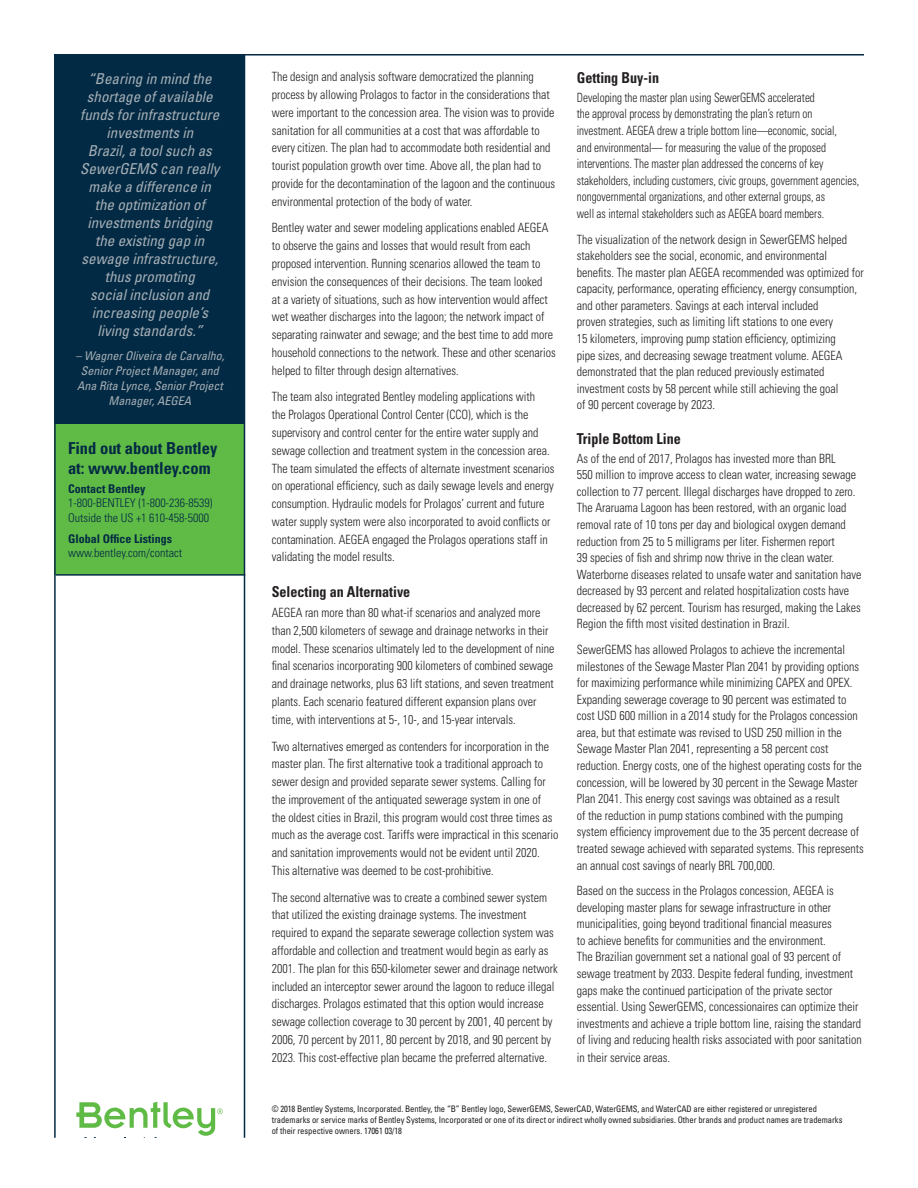
<style>
.page{position:relative;width:918px;height:1188px;background:#fff}
.page>*{position:absolute;margin:0;border:0;box-sizing:border-box;transform-origin:0 0}
.t1{font:700 condensed 16.5px/19.8px "Univers";color:#032a44}
.t2{font:italic condensed 15px/18px "Univers";color:#a6afb6;text-align:center}
.t3{font:700 condensed 15px "Univers";color:#231f20;scale:.94 1}
.t4{font:300 condensed 12.75px/17.7px "Univers";color:#231f20;scale:.94 1}
.t5{font:300 condensed 12.75px/16.6px "Univers";color:#231f20;scale:.88 1}
.t6{font:italic condensed 12px/15px "Univers";color:#a6afb6;text-align:center}
.t7{font:300 condensed 12px/14.4px "Univers";color:#032a44}
.t8{font:700 condensed 12px "Univers";color:#032a44}
.t9{font:condensed 9px/10.8px "Univers";letter-spacing:-.005em;color:#231f20;scale:.95 1}
</style>
<div class="page">
<svg style="left:76px;top:1102px;width:147px;height:36px"></svg>
<div style="left:55px;top:195px;width:190px;height:380px;background:#60bb46"></div>
<hr style="left:56px;top:574px;width:189px;height:2px;background:#032a44">
<div style="left:55px;top:54px;width:190px;height:369px;background:#032a44"></div>
<hr style="left:244px;top:54px;width:1px;height:1084px;background:#032a44">
<hr style="left:54px;top:54px;width:2px;height:1084px;background:#032a44">
<hr style="left:56px;top:54px;width:808px;height:2px;background:#032a44">
<p class="t2" style="left:80px;top:69px;width:141px">“Bearing in mind the shortage of available funds for infrastructure investments in<br>Brazil, a tool such as<br>SewerGEMS can really make a difference in the optimization of investments bridging the existing gap in sewage infrastructure, thus promoting<br>social inclusion and increasing people’s living standards.”</p>
<p class="t6" style="left:75px;top:348px;width:150px">– Wagner Oliveira de Carvalho,<br>Senior Project Manager, and<br>Ana Rita Lynce, Senior Project<br>Manager, AEGEA</p>
<p class="t1" style="left:68px;top:438px;width:151px">Find out about Bentley at: www.bentley.com</p>
<p class="t8" style="left:68px;top:481px;width:79px">Contact Bentley</p>
<p class="t7" style="left:68px;top:496px;width:146px">1-800-BENTLEY (1-800-236-8539)<br>Outside the US +1 610-458-5000</p>
<p class="t8" style="left:68px;top:531px;width:105px">Global Office Listings</p>
<p class="t7" style="left:68px;top:546px;width:116px">www.bentley.com/contact</p>
<p class="t4" style="left:272px;top:68px;width:303px">The design and analysis software democratized the planning process by allowing Prolagos to factor in the considerations that were important to the concession area. The vision was to provide sanitation for all communities at a cost that was affordable to every citizen. The plan had to accommodate both residential and tourist population growth over time. Above all, the plan had to provide for the decontamination of the lagoon and the continuous environmental protection of the body of water.</p>
<p class="t4" style="left:272px;top:219px;width:304px">Bentley water and sewer modeling applications enabled AEGEA to observe the gains and losses that would result from each proposed intervention. Running scenarios allowed the team to envision the consequences of their decisions. The team looked<br>at a variety of situations, such as how intervention would affect wet weather discharges into the lagoon; the network impact of separating rainwater and sewage; and the best time to add more household connections to the network. These and other scenarios helped to filter through design alternatives.</p>
<p class="t4" style="left:272px;top:388px;width:302px">The team also integrated Bentley modeling applications with<br>the Prolagos Operational Control Center (CCO), which is the supervisory and control center for the entire water supply and sewage collection and treatment system in the concession area.<br>The team simulated the effects of alternate investment scenarios on operational efficiency, such as daily sewage levels and energy consumption. Hydraulic models for Prolagos’ current and future water supply system were also incorporated to avoid conflicts or contamination. AEGEA engaged the Prolagos operations staff in validating the model results.</p>
<p class="t3" style="left:272px;top:583px;width:149px">Selecting an Alternative</p>
<p class="t4" style="left:272px;top:604px;width:302px">AEGEA ran more than 80 what-if scenarios and analyzed more than 2,500 kilometers of sewage and drainage networks in their model. These scenarios ultimately led to the development of nine final scenarios incorporating 900 kilometers of combined sewage and drainage networks, plus 63 lift stations, and seven treatment plants. Each scenario featured different expansion plans over time, with interventions at 5-, 10-, and 15-year intervals.</p>
<p class="t4" style="left:272px;top:737px;width:306px">Two alternatives emerged as contenders for incorporation in the master plan. The first alternative took a traditional approach to sewer design and provided separate sewer systems. Calling for the improvement of the antiquated sewerage system in one of the oldest cities in Brazil, this program would cost three times as much as the average cost. Tariffs were impractical in this scenario and sanitation improvements would not be evident until 2020.<br>This alternative was deemed to be cost-prohibitive.</p>
<p class="t4" style="left:272px;top:888px;width:306px">The second alternative was to create a combined sewer system that utilized the existing drainage systems. The investment required to expand the separate sewerage collection system was affordable and collection and treatment would begin as early as 2001. The plan for this 650-kilometer sewer and drainage network included an interceptor sewer around the lagoon to reduce illegal discharges. Prolagos estimated that this option would increase sewage collection coverage to 30 percent by 2001, 40 percent by 2006, 70 percent by 2011, 80 percent by 2018, and 90 percent by 2023. This cost-effective plan became the preferred alternative.</p>
<p class="t3" style="left:577px;top:69px;width:89px">Getting Buy-in</p>
<p class="t5" style="left:577px;top:89px;width:322px">Developing the master plan using SewerGEMS accelerated<br>the approval process by demonstrating the plan’s return on investment. AEGEA drew a triple bottom line—economic, social,<br>and environmental— for measuring the value of the proposed interventions. The master plan addressed the concerns of key stakeholders, including customers, civic groups, government agencies, nongovernmental organizations, and other external groups, as<br>well as internal stakeholders such as AEGEA board members.</p>
<p class="t4" style="left:577px;top:231px;width:307px;line-height:16.6px">The visualization of the network design in SewerGEMS helped stakeholders see the social, economic, and environmental benefits. The master plan AEGEA recommended was optimized for capacity, performance, operating efficiency, energy consumption, and other parameters. Savings at each interval included<br>proven strategies, such as limiting lift stations to one every<br>15 kilometers, improving pump station efficiency, optimizing<br>pipe sizes, and decreasing sewage treatment volume. AEGEA demonstrated that the plan reduced previously estimated investment costs by 58 percent while still achieving the goal<br>of 90 percent coverage by 2023.</p>
<p class="t3" style="left:577px;top:429px;width:112px">Triple Bottom Line</p>
<p class="t4" style="left:577px;top:450px;width:304px;line-height:16.6px">As of the end of 2017, Prolagos has invested more than BRL<br>550 million to improve access to clean water, increasing sewage collection to 77 percent. Illegal discharges have dropped to zero.<br>The Araruama Lagoon has been restored, with an organic load removal rate of 10 tons per day and biological oxygen demand reduction from 25 to 5 milligrams per liter. Fishermen report<br>39 species of fish and shrimp now thrive in the clean water.<br>Waterborne diseases related to unsafe water and sanitation have decreased by 93 percent and related hospitalization costs have decreased by 62 percent. Tourism has resurged, making the Lakes Region the fifth most visited destination in Brazil.</p>
<p class="t4" style="left:577px;top:641px;width:307px;line-height:16.5px">SewerGEMS has allowed Prolagos to achieve the incremental milestones of the Sewage Master Plan 2041 by providing options for maximizing performance while minimizing CAPEX and OPEX.<br>Expanding sewerage coverage to 90 percent was estimated to cost USD 600 million in a 2014 study for the Prolagos concession area, but that estimate was revised to USD 250 million in the Sewage Master Plan 2041, representing a 58 percent cost reduction. Energy costs, one of the highest operating costs for the concession, will be lowered by 30 percent in the Sewage Master Plan 2041. This energy cost savings was obtained as a result<br>of the reduction in pump stations combined with the pumping system efficiency improvement due to the 35 percent decrease of treated sewage achieved with separated systems. This represents an annual cost savings of nearly BRL 700,000.</p>
<p class="t4" style="left:577px;top:882px;width:304px;line-height:16.6px">Based on the success in the Prolagos concession, AEGEA is developing master plans for sewage infrastructure in other municipalities, going beyond traditional financial measures<br>to achieve benefits for communities and the environment.<br>The Brazilian government set a national goal of 93 percent of sewage treatment by 2033. Despite federal funding, investment gaps make the continued participation of the private sector essential. Using SewerGEMS, concessionaires can optimize their investments and achieve a triple bottom line, raising the standard of living and reducing health risks associated with poor sanitation in their service areas.</p>
<p class="t9" style="left:272px;top:1104px;width:602px">© 2018 Bentley Systems, Incorporated. Bentley, the “B” Bentley logo, SewerGEMS, SewerCAD, WaterGEMS, and WaterCAD are either registered or unregistered trademarks or service marks of Bentley Systems, Incorporated or one of its direct or indirect wholly owned subsidiaries. Other brands and product names are trademarks of their respective owners. 17061 03/18</p>
</div>
